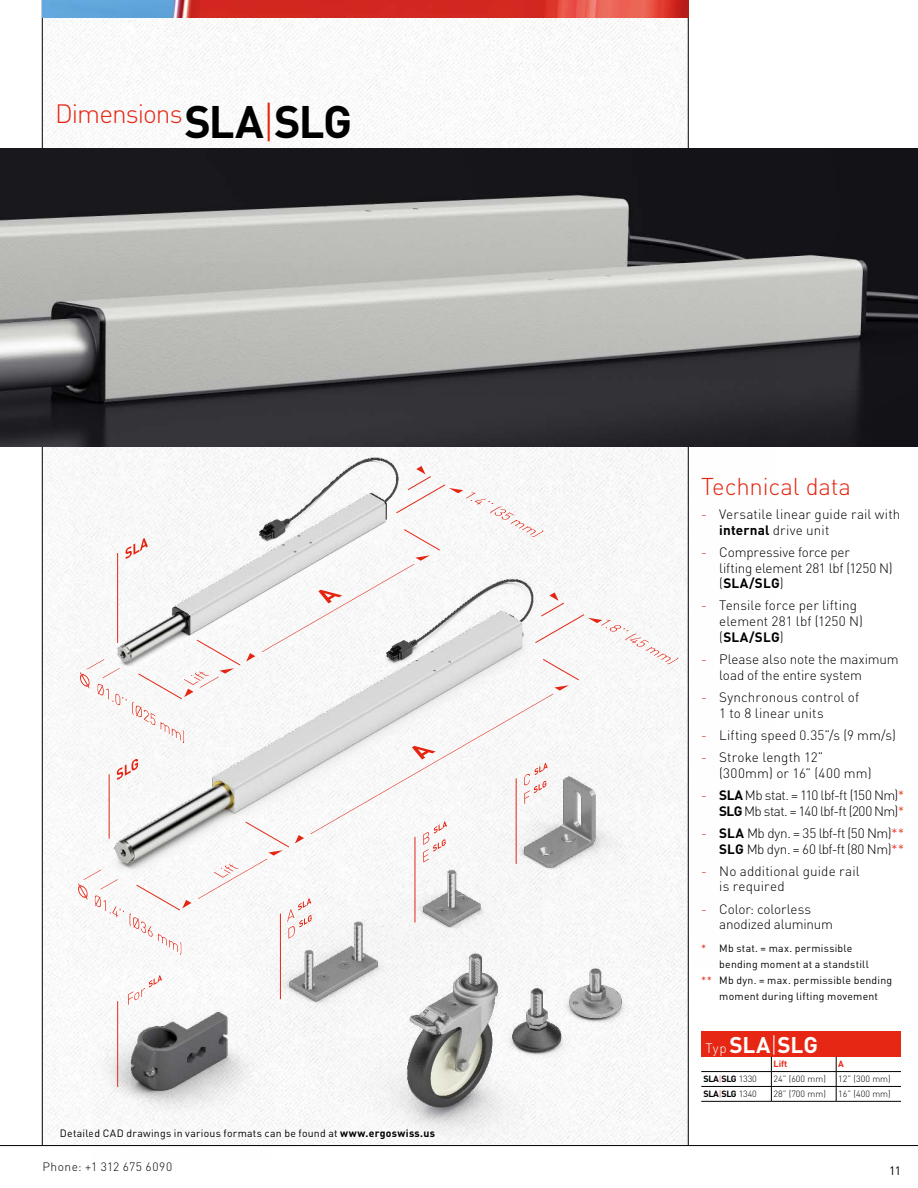
<style>
.page{position:relative;width:918px;height:1188px;background:#fff}
.page>*{position:absolute;margin:0;border:0;box-sizing:border-box;transform-origin:0 0}
.t1{font:300 26.25px "DIN Pro";letter-spacing:-.035em;color:#e52713}
.t2{font:300 24px "DIN Pro";letter-spacing:-.01em;color:#e52713}
.t3{font:700 22.5px "DIN Pro";letter-spacing:-.005em;color:#fff}
.t4{font:300 13.5px/15.8px "DIN Pro";color:#000}
.t5{font:300 13.5px/15.8px "DIN Pro";letter-spacing:-.04em;color:#000;text-align:right}
.t6{font:300 12px "DIN Pro";letter-spacing:.04em;color:#000}
.t7{font:12px "DIN Pro";color:#000}
.t8{font:10.5px "DIN Pro";letter-spacing:.025em;color:#000}
.t9{font:300 9px "DIN Pro";color:#000}
.t10{font:700 9px "DIN Pro";letter-spacing:-.03em;color:#000}
.t11{font:700 9px "DIN Pro";color:#e52713}
.s1{font-weight:700;font-size:45px;color:#000}
.s2{font-size:45px}
.s3{font-weight:700}
.s4{color:#e52713}
.s5{font-weight:300;font-size:13.5px}
.s6{font-weight:300}
.s7{font-weight:300;color:#e52713}
</style>
<div class="page">
<img style="left:43px;top:17px;width:627px;height:131px">
<hr style="left:42px;top:0;width:1px;height:1145px;background:#000">
<hr style="left:688px;top:0;width:1px;height:1145px;background:#000">
<hr style="left:0;top:1145px;width:918px;height:1px;background:#000">
<img style="left:43px;top:0;width:645px;height:17px">
<div style="left:701px;top:1031px;width:200px;height:26px;background:#e52713"></div>
<hr style="left:701px;top:1071px;width:70px;height:1px;background:#000">
<hr style="left:771px;top:1071px;width:65px;height:1px;background:#000">
<hr style="left:836px;top:1071px;width:65px;height:1px;background:#000">
<hr style="left:701px;top:1086px;width:70px;height:1px;background:#000">
<hr style="left:771px;top:1086px;width:65px;height:1px;background:#000">
<svg style="left:771px;top:1057px;width:1px;height:44px"></svg>
<hr style="left:836px;top:1086px;width:65px;height:1px;background:#000">
<svg style="left:836px;top:1057px;width:1px;height:44px"></svg>
<hr style="left:701px;top:1101px;width:70px;height:1px;background:#000">
<hr style="left:771px;top:1101px;width:65px;height:1px;background:#000">
<hr style="left:836px;top:1101px;width:65px;height:1px;background:#000">
<img style="left:0;top:148px;width:918px;height:298px">
<img style="left:304px;top:968px;width:384px;height:177px">
<img style="left:247px;top:968px;width:183px;height:95px">
<img style="left:92px;top:996px;width:182px;height:151px">
<img style="left:364px;top:968px;width:179px;height:36px">
<hr style="left:280px;top:914px;width:1px;height:85px;background:#e52713">
<svg style="left:128px;top:975px;width:34px;height:30px"></svg>
<hr style="left:117px;top:1002px;width:1px;height:85px;background:#e52713">
<img style="left:73px;top:263px;width:704px;height:705px">
<img style="left:43px;top:446px;width:645px;height:355px">
<h1 class="t1" style="left:55px;top:94px;width:299px">Dimensions<span class="s1">SLA</span><span class="s2">|</span><span class="s1">SLG</span></h1>
<p class="t8" style="left:60px;top:1126px;width:377px">Detailed CAD drawings in various formats can be found at <span class="s3">www.ergoswiss.us</span></p>
<h2 class="t2" style="left:701px;top:468px;width:151px">Technical data</h2>
<p class="t4" style="left:719px;top:505px;width:183px;text-indent:-18px"><span class="s4">-</span> Versatile linear guide rail with <span class="s3">internal</span> drive unit</p>
<p class="t4" style="left:719px;top:543px;width:175px;text-indent:-18px"><span class="s4">-</span> Compressive force per<br>lifting element 281 lbf (1250 N) (<span class="s3">SLA/SLG</span>)</p>
<p class="t4" style="left:719px;top:597px;width:145px;text-indent:-18px"><span class="s4">-</span> Tensile force per lifting element 281 lbf (1250 N) (<span class="s3">SLA/SLG</span>)</p>
<p class="t4" style="left:719px;top:651px;width:181px;text-indent:-18px"><span class="s4">-</span> Please also note the maximum load of the entire system</p>
<p class="t4" style="left:719px;top:688px;width:141px;text-indent:-18px"><span class="s4">-</span> Synchronous control of<br>1 to 8 linear units</p>
<p class="t4" style="left:701px;top:726px;width:196px"><span class="s4">-</span> Lifting speed 0.35”/s (9 mm/s)</p>
<p class="t4" style="left:719px;top:748px;width:154px;text-indent:-18px"><span class="s4">-</span> Stroke length 12” (300mm) or 16” (400 mm)</p>
<p class="t5" style="left:701px;top:786px;width:205px"><span class="s4">-</span> <span class="s3">SLA</span> Mb stat. = 110 lbf-ft (150 Nm)<span class="s4">*<br></span><span class="s3">SLG</span> Mb stat. = 140 lbf-ft (200 Nm)<span class="s4">*</span></p>
<p class="t4" style="left:701px;top:824px;width:205px;text-align:right"><span class="s4">-</span> <span class="s3">SLA</span> Mb dyn. = 35 lbf-ft (50 Nm)<span class="s4">**<br></span><span class="s3">SLG</span> Mb dyn. = 60 lbf-ft (80 Nm)<span class="s4">**</span></p>
<p class="t4" style="left:719px;top:862px;width:142px;text-indent:-18px"><span class="s4">-</span> No additional guide rail is required</p>
<p class="t4" style="left:719px;top:900px;width:115px;text-indent:-18px"><span class="s4">-</span> Color: colorless anodized aluminum</p>
<p class="t8" style="left:701px;top:941px;width:153px"><span class="s4">*</span> Mb stat. = max. permissible</p>
<p class="t8" style="left:719px;top:956px;width:151px">bending moment at a standstill</p>
<p class="t8" style="left:701px;top:972px;width:193px"><span class="s4">**</span> Mb dyn. = max. permissible bending</p>
<p class="t8" style="left:719px;top:988px;width:160px">moment during lifting movement</p>
<h3 class="t3" style="left:706px;top:1026px;width:114px"><span class="s5">Typ</span> SLA<span class="s6">|</span>SLG</h3>
<p class="t11" style="left:774px;top:1057px;width:15px">Lift</p>
<p class="t11" style="left:838px;top:1057px;width:7px">A</p>
<p class="t10" style="left:703px;top:1072px;width:55px">SLA<span class="s7">|</span>SLG <span class="s6">1330</span></p>
<p class="t9" style="left:774px;top:1072px;width:54px">24” (600 mm)</p>
<p class="t9" style="left:838px;top:1072px;width:54px">12” (300 mm)</p>
<p class="t10" style="left:703px;top:1087px;width:55px">SLA<span class="s7">|</span>SLG <span class="s6">1340</span></p>
<p class="t9" style="left:774px;top:1087px;width:54px">28” (700 mm)</p>
<p class="t9" style="left:838px;top:1087px;width:54px">16” (400 mm)</p>
<p class="t6" style="left:43px;top:1158px;width:131px">Phone: +1 312 675 6090</p>
<p class="t7" style="left:889px;top:1162px;width:13px">11</p>
</div>
